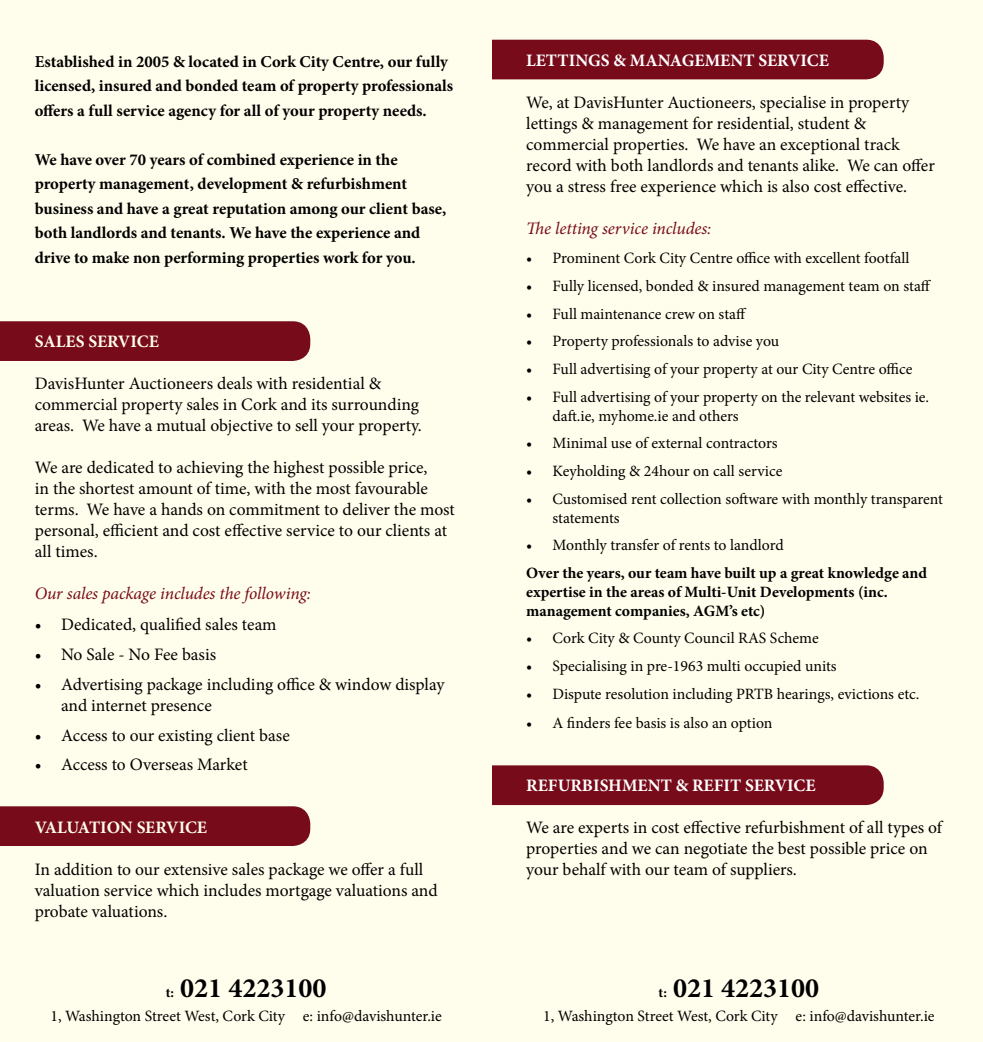
<style>
.page{position:relative;width:983px;height:1042px;background:#fff}
.page>*{position:absolute;margin:0;border:0;box-sizing:border-box;transform-origin:0 0}
.t1{font:700 28px "Minion Pro";color:#000}
.t2{font:17.5px/21px "Minion Pro";color:#000}
.t3{font:italic 17.5px "Minion Pro";letter-spacing:-.005em;color:#770b1a}
.t4{font:700 17.5px "Minion Pro";color:#fff}
.t5{font:700 17.5px "Minion Pro";letter-spacing:-.01em;color:#fffdeb}
.t6{font:700 16.62px/24.5px "Minion Pro";color:#000}
.t7{font:15.75px/18.9px "Minion Pro";color:#000}
.t8{font:700 15.75px/18.9px "Minion Pro";color:#000}
.s1{font-size:14px}
</style>
<div class="page">
<div style="left:0;top:0;width:982px;height:1042px;background:#fffdeb"></div>
<div style="left:456px;top:765px;width:427px;height:40px;background:#770b1a;border-radius:18px"></div>
<div style="left:0;top:321px;width:310px;height:40px;background:#770b1a"></div>
<div style="left:0;top:806px;width:310px;height:40px;background:#770b1a"></div>
<div style="left:456px;top:40px;width:427px;height:39px;background:#770b1a;border-radius:18px"></div>
<div style="left:439px;top:25px;width:52px;height:74px;background:#fffdeb"></div>
<div style="left:439px;top:740px;width:52px;height:75px;background:#fffdeb"></div>
<p class="t6" style="left:35px;top:49px;width:420px">Established in 2005 &amp; located in Cork City Centre, our fully licensed, insured and bonded team of property professionals offers a full service agency for all of your property needs.</p>
<p class="t6" style="left:35px;top:147px;width:413px">We have over 70 years of combined experience in the property management, development &amp; refurbishment business and have a great reputation among our client base, both landlords and tenants. We have the experience and drive to make non performing properties work for you.</p>
<p class="t5" style="left:35px;top:329px;width:125px">SALES SERVICE</p>
<p class="t2" style="left:35px;top:373px;width:388px">DavisHunter Auctioneers deals with residential &amp; commercial property sales in Cork and its surrounding areas. We have a mutual objective to sell your property.</p>
<p class="t2" style="left:35px;top:457px;width:421px">We are dedicated to achieving the highest possible price,<br>in the shortest amount of time, with the most favourable terms. We have a hands on commitment to deliver the most personal, efficient and cost effective service to our clients at all times.</p>
<p class="t3" style="left:35px;top:581px;width:277px">Our sales package includes the following:</p>
<p class="t2" style="left:35px;top:614px;width:243px">• Dedicated, qualified sales team</p>
<p class="t2" style="left:35px;top:644px;width:183px">• No Sale - No Fee basis</p>
<p class="t2" style="left:61px;top:674px;width:385px;text-indent:-26px">• Advertising package including office &amp; window display and internet presence</p>
<p class="t2" style="left:35px;top:724px;width:256px">• Access to our existing client base</p>
<p class="t2" style="left:35px;top:754px;width:214px">• Access to Overseas Market</p>
<p class="t5" style="left:35px;top:815px;width:173px">VALUATION SERVICE</p>
<p class="t2" style="left:35px;top:859px;width:404px">In addition to our extensive sales package we offer a full valuation service which includes mortgage valuations and probate valuations.</p>
<h1 class="t1" style="left:166px;top:968px;width:162px"><span class="s1">t:</span> 021 4223100</h1>
<p class="t7" style="left:50px;top:1006px;width:393px">1, Washington Street West, Cork City e: info@davishunter.ie</p>
<p class="t4" style="left:526px;top:48px;width:22px">LETT</p>
<p class="t4" style="left:568px;top:48px;width:261px">INGS &amp; MANAGEMENT SERVICE</p>
<p class="t2" style="left:526px;top:92px;width:410px">We, at DavisHunter Auctioneers, specialise in property lettings &amp; management for residential, student &amp; commercial properties. We have an exceptional track record with both landlords and tenants alike. We can offer you a stress free experience which is also cost effective.</p>
<p class="t3" style="left:526px;top:216px;width:187px">The letting service includes:</p>
<p class="t7" style="left:526px;top:249px;width:384px">• Prominent Cork City Centre office with excellent footfall</p>
<p class="t7" style="left:526px;top:277px;width:406px">• Fully licensed, bonded &amp; insured management team on staff</p>
<p class="t7" style="left:526px;top:304px;width:221px">• Full maintenance crew on staff</p>
<p class="t7" style="left:526px;top:332px;width:254px">• Property professionals to advise you</p>
<p class="t7" style="left:526px;top:360px;width:388px">• Full advertising of your property at our City Centre office</p>
<p class="t7" style="left:552px;top:387px;width:378px;text-indent:-26px">• Full advertising of your property on the relevant websites ie. daft.ie, myhome.ie and others</p>
<p class="t7" style="left:526px;top:434px;width:253px">• Minimal use of external contractors</p>
<p class="t7" style="left:526px;top:461px;width:257px">• Keyholding &amp; 24hour on call service</p>
<p class="t7" style="left:552px;top:489px;width:392px;text-indent:-26px">• Customised rent collection software with monthly transparent statements</p>
<p class="t7" style="left:526px;top:536px;width:259px">• Monthly transfer of rents to landlord</p>
<p class="t8" style="left:526px;top:563px;width:402px">Over the years, our team have built up a great knowledge and expertise in the areas of Multi-Unit Developments (inc. management companies, AGM’s etc)</p>
<p class="t7" style="left:526px;top:629px;width:294px">• Cork City &amp; County Council RAS Scheme</p>
<p class="t7" style="left:526px;top:656px;width:312px">• Specialising in pre-1963 multi occupied units</p>
<p class="t7" style="left:526px;top:684px;width:394px">• Dispute resolution including PRTB hearings, evictions etc.</p>
<p class="t7" style="left:526px;top:714px;width:248px">• A finders fee basis is also an option</p>
<p class="t4" style="left:526px;top:773px;width:290px">REFURBISHMENT &amp; REFIT SERVICE</p>
<p class="t2" style="left:526px;top:817px;width:419px">We are experts in cost effective refurbishment of all types of properties and we can negotiate the best possible price on your behalf with our team of suppliers.</p>
<h1 class="t1" style="left:658px;top:968px;width:162px"><span class="s1">t:</span> 021 4223100</h1>
<p class="t7" style="left:543px;top:1006px;width:393px">1, Washington Street West, Cork City e: info@davishunter.ie</p>
</div>
